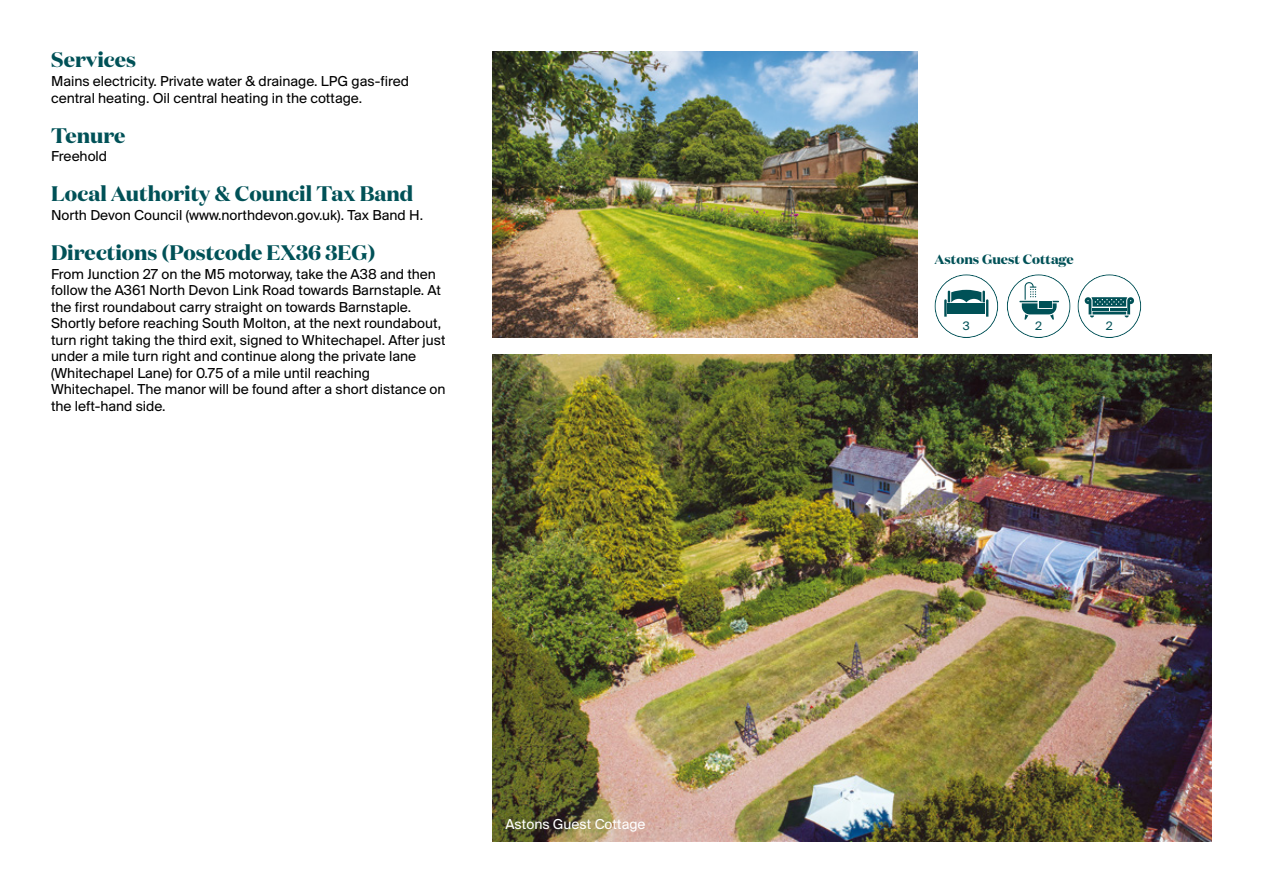
<style>
.page{position:relative;width:1263px;height:893px;background:#fff}
.page>*{position:absolute;margin:0;border:0;box-sizing:border-box;transform-origin:0 0}
.t1{font:700 21px "Domaine Disp";color:#005157}
.t2{font:15px/16.5px "Suisse BP Intl";color:#000}
.t3{font:15px "Suisse BP Intl";color:#fff}
.t4{font:700 13.5px "Domaine Disp";color:#005157}
.t5{font:12.75px "Suisse BP Intl";color:#005157}
</style>
<div class="page">
<img style="left:493px;top:354px;width:719px;height:488px">
<img style="left:493px;top:51px;width:424px;height:286px">
<svg style="left:934px;top:274px;width:64px;height:64px"></svg>
<svg style="left:1007px;top:274px;width:63px;height:64px"></svg>
<svg style="left:1077px;top:274px;width:64px;height:64px"></svg>
<h1 class="t1" style="left:51px;top:46px;width:86px">Services</h1>
<p class="t2" style="left:51px;top:73px;width:360px">Mains electricity. Private water &amp; drainage. LPG gas-fired central heating. Oil central heating in the cottage.</p>
<h1 class="t1" style="left:51px;top:121px;width:76px">Tenure</h1>
<p class="t2" style="left:51px;top:148px;width:58px">Freehold</p>
<h1 class="t1" style="left:51px;top:180px;width:364px">Local Authority &amp; Council Tax Band</h1>
<p class="t2" style="left:51px;top:207px;width:374px">North Devon Council (www.northdevon.gov.uk). Tax Band H.</p>
<h1 class="t1" style="left:51px;top:239px;width:326px">Directions (Postcode EX36 3EG)</h1>
<p class="t2" style="left:51px;top:265px;width:396px">From Junction 27 on the M5 motorway, take the A38 and then follow the A361 North Devon Link Road towards Barnstaple. At the first roundabout carry straight on towards Barnstaple.<br>Shortly before reaching South Molton, at the next roundabout, turn right taking the third exit, signed to Whitechapel. After just under a mile turn right and continue along the private lane (Whitechapel Lane) for 0.75 of a mile until reaching Whitechapel. The manor will be found after a short distance on the left-hand side.</p>
<p class="t3" style="left:505px;top:815px;width:142px">Astons Guest Cottage</p>
<p class="t4" style="left:934px;top:250px;width:141px">Astons Guest Cottage</p>
<p class="t5" style="left:963px;top:318px;width:8px">3</p>
<p class="t5" style="left:1035px;top:318px;width:8px">2</p>
<p class="t5" style="left:1106px;top:318px;width:8px">2</p>
</div>
